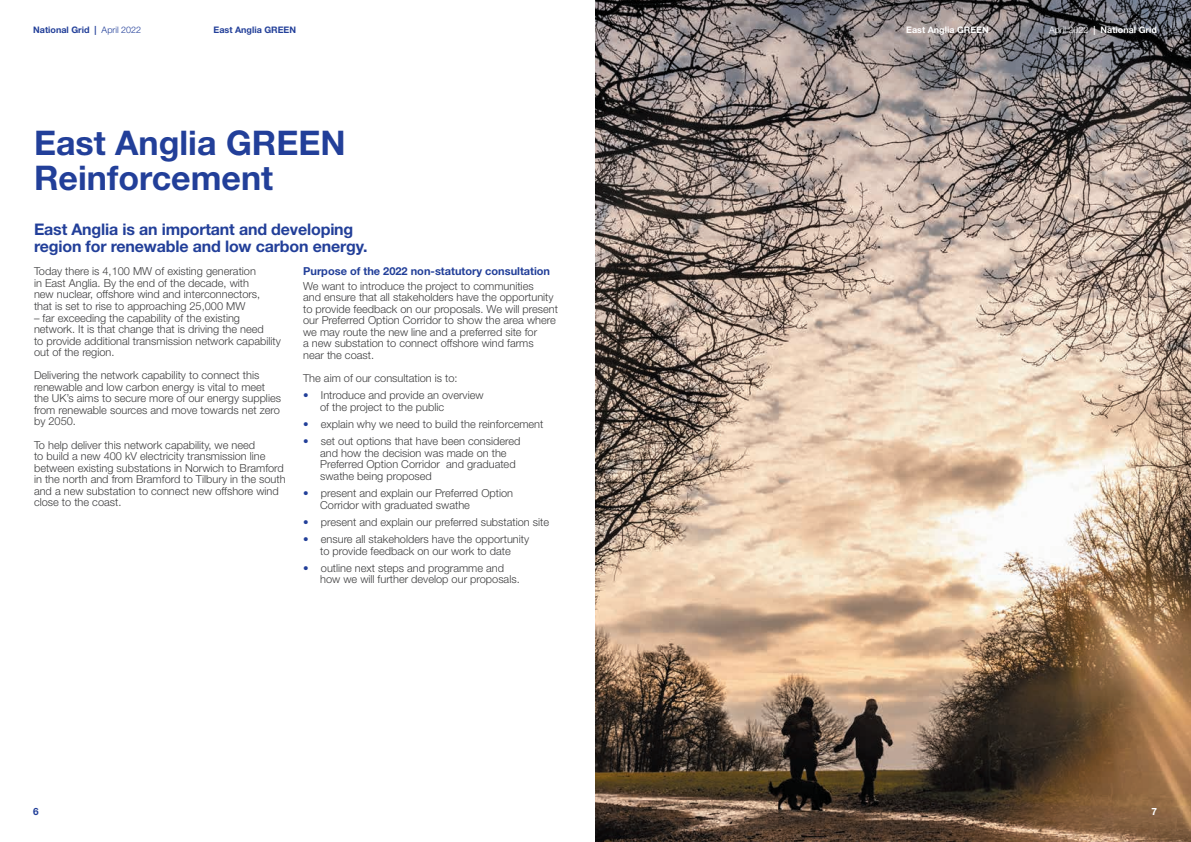
<style>
.page{position:relative;width:1191px;height:842px;background:#fff}
.page>*{position:absolute;margin:0;border:0;box-sizing:border-box;transform-origin:0 0}
.t1{font:700 34px/35.7px "Helvetica Neue LT Std";color:#223f99}
.t2{font:700 16px/16.8px "Helvetica Neue LT Std";letter-spacing:-.01em;color:#223f99}
.t3{font:300 11px/11.5px "Helvetica Neue LT Std";color:#3e3e3f}
.t4{font:700 11px "Helvetica Neue LT Std";color:#223f99}
.t5{font:700 10px "Helvetica Neue LT Std";color:#223f99}
.t6{font:700 10px "Helvetica Neue LT Std";color:#fff}
.t7{font:700 9px "Helvetica Neue LT Std";color:#223f99}
.t8{font:700 9px "Helvetica Neue LT Std";color:#fff}
.s1{font-weight:300}
.s2{font-family:"Helvetica Neue";color:#223f99}
</style>
<div class="page">
<img style="left:595px;top:0;width:596px;height:842px">
<p class="t7" style="left:33px;top:25px;width:109px">National Grid | <span class="s1">April 2022</span></p>
<p class="t7" style="left:214px;top:25px;width:84px">East Anglia GREEN</p>
<h1 class="t1" style="left:34px;top:124px;width:313px">East Anglia GREEN<br>Reinforcement</h1>
<h2 class="t2" style="left:34px;top:221px;width:335px">East Anglia is an important and developing region for renewable and low carbon energy.</h2>
<p class="t3" style="left:34px;top:265px;width:228px">Today there is 4,100 MW of existing generation in East Anglia. By the end of the decade, with new nuclear, offshore wind and interconnectors, that is set to rise to approaching 25,000 MW</p>
<p class="t3" style="left:34px;top:312px;width:248px">– far exceeding the capability of the existing network. It is that change that is driving the need<br>to provide additional transmission network capability out of the region.</p>
<p class="t3" style="left:34px;top:369px;width:248px">Delivering the network capability to connect this renewable and low carbon energy is vital to meet the UK’s aims to secure more of our energy supplies from renewable sources and move towards net zero by 2050.</p>
<p class="t3" style="left:34px;top:439px;width:253px">To help deliver this network capability, we need<br>to build a new 400 kV electricity transmission line between existing substations in Norwich to Bramford in the north and from Bramford to Tilbury in the south and a new substation to connect new offshore wind close to the coast.</p>
<p class="t4" style="left:303px;top:265px;width:248px">Purpose of the 2022 non-statutory consultation</p>
<p class="t3" style="left:303px;top:280px;width:256px">We want to introduce the project to communities<br>and ensure that all stakeholders have the opportunity to provide feedback on our proposals. We will present our Preferred Option Corridor to show the area where we may route the new line and a preferred site for<br>a new substation to connect offshore wind farms<br>near the coast.</p>
<p class="t3" style="left:303px;top:372px;width:156px">The aim of our consultation is to:</p>
<p class="t3" style="left:320px;top:389px;width:165px;text-indent:-17px"><span class="s2">•</span> Introduce and provide an overview of the project to the public</p>
<p class="t3" style="left:303px;top:418px;width:242px"><span class="s2">•</span> explain why we need to build the reinforcement</p>
<p class="t3" style="left:320px;top:435px;width:202px;text-indent:-17px"><span class="s2">•</span> set out options that have been considered and how the decision was made on the Preferred Option Corridor and graduated swathe being proposed</p>
<p class="t3" style="left:320px;top:487px;width:194px;text-indent:-17px"><span class="s2">•</span> present and explain our Preferred Option<br>Corridor with graduated swathe</p>
<p class="t3" style="left:303px;top:516px;width:247px"><span class="s2">•</span> present and explain our preferred substation site</p>
<p class="t3" style="left:303px;top:533px;width:227px;text-align:center"><span class="s2">•</span> ensure all stakeholders have the opportunity to provide feedback on our work to date</p>
<p class="t3" style="left:320px;top:562px;width:201px;text-indent:-17px"><span class="s2">•</span> outline next steps and programme and how we will further develop our proposals.</p>
<p class="t5" style="left:33px;top:805px;width:7px">6</p>
<p class="t8" style="left:906px;top:25px;width:84px">East Anglia GREEN</p>
<p class="t8" style="left:1049px;top:25px;width:109px"><span class="s1">April 2022</span> | National Grid</p>
<p class="t6" style="left:1151px;top:805px;width:7px">7</p>
</div>
